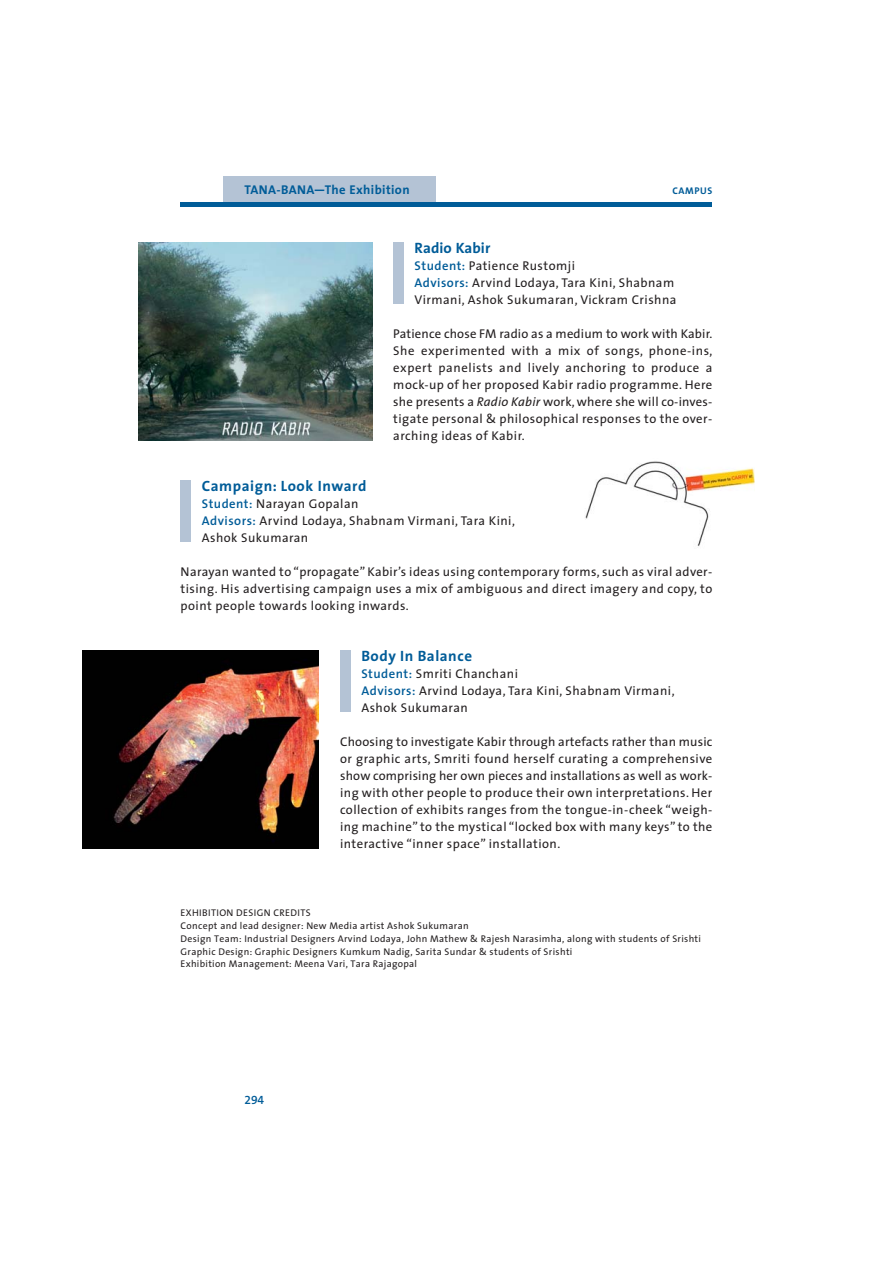
<style>
.page{position:relative;width:893px;height:1263px;background:#fff}
.page>*{position:absolute;margin:0;border:0;box-sizing:border-box;transform-origin:0 0}
.t1{font:700 15px "The Sans";letter-spacing:.035em;color:#005c98}
.t2{font:700 15px "The Sans";letter-spacing:.005em;color:#005c98}
.t3{font:12.75px/17px "The Sans";letter-spacing:.035em;color:#231f20}
.t4{font:700 12.75px "The Sans";letter-spacing:.03em;color:#005c98}
.t5{font:12px "The Sans Semi Bold Expert";color:#005c98}
.t6{font:9.75px/12.8px "The Sans";letter-spacing:.035em;color:#231f20}
.t7{font:700 9.75px "The Sans";letter-spacing:.06em;color:#005c98}
.s1{font-family:"The Sans Bold Expert";font-weight:400}
.s2{font-weight:600;color:#005c98}
.s3{font-style:italic}
</style>
<div class="page">
<img style="left:83px;top:651px;width:236px;height:197px">
<img style="left:585px;top:461px;width:170px;height:86px">
<div style="left:181px;top:481px;width:10px;height:61px;background:#b4c3d5"></div>
<div style="left:340px;top:651px;width:11px;height:61px;background:#b4c3d5"></div>
<hr style="left:181px;top:202px;width:531px;height:4px;background:#005c98">
<div style="left:223px;top:177px;width:213px;height:25px;background:#b4c3d5"></div>
<img style="left:138px;top:242px;width:234px;height:198px">
<div style="left:393px;top:242px;width:11px;height:62px;background:#b4c3d5"></div>
<p class="t4" style="left:244px;top:183px;width:167px">TANA-BANA<span class="s1">—</span>The Exhibition</p>
<p class="t7" style="left:672px;top:185px;width:41px">CAMPUS</p>
<p class="t2" style="left:414px;top:240px;width:77px">Radio Kabir</p>
<p class="t3" style="left:414px;top:259px;width:263px"><span class="s2">Student:</span> Patience Rustomji<br><span class="s2">Advisors:</span> Arvind Lodaya, Tara Kini, Shabnam<br>Virmani, Ashok Sukumaran, Vickram Crishna</p>
<p class="t3" style="left:393px;top:327px;width:320px;text-align:justify">Patience chose FM radio as a medium to work with Kabir.<br>She experimented with a mix of songs, phone-ins, expert panelists and lively anchoring to produce a mock-up of her proposed Kabir radio programme. Here she presents a <span class="s3">Radio Kabir</span> work, where she will co-inves&shy;tigate personal &amp; philosophical responses to the over&shy;arching ideas of Kabir.</p>
<p class="t1" style="left:202px;top:478px;width:166px">Campaign: Look Inward</p>
<p class="t3" style="left:202px;top:497px;width:314px"><span class="s2">Student:</span> Narayan Gopalan<br><span class="s2">Advisors:</span> Arvind Lodaya, Shabnam Virmani, Tara Kini,<br>Ashok Sukumaran</p>
<p class="t3" style="left:181px;top:565px;width:533px;text-align:justify">Narayan wanted to “propagate” Kabir’s ideas using contemporary forms, such as viral adver&shy;tising. His advertising campaign uses a mix of ambiguous and direct imagery and copy, to point people towards looking inwards.</p>
<p class="t1" style="left:361px;top:649px;width:112px">Body In Balance</p>
<p class="t3" style="left:361px;top:667px;width:314px"><span class="s2">Student:</span> Smriti Chanchani<br><span class="s2">Advisors:</span> Arvind Lodaya, Tara Kini, Shabnam Virmani,<br>Ashok Sukumaran</p>
<p class="t3" style="left:340px;top:735px;width:374px;text-align:justify">Choosing to investigate Kabir through artefacts rather than music or graphic arts, Smriti found herself curating a comprehensive show comprising her own pieces and installations as well as work&shy;ing with other people to produce their own interpretations. Her collection of exhibits ranges from the tongue-in-cheek “weigh&shy;ing machine” to the mystical “locked box with many keys” to the interactive “inner space” installation.</p>
<p class="t6" style="left:181px;top:908px;width:522px">EXHIBITION DESIGN CREDITS<br>Concept and lead designer: New Media artist Ashok Sukumaran<br>Design Team: Industrial Designers Arvind Lodaya, John Mathew &amp; Rajesh Narasimha, along with students of Srishti Graphic Design: Graphic Designers Kumkum Nadig, Sarita Sundar &amp; students of Srishti<br>Exhibition Management: Meena Vari, Tara Rajagopal</p>
<p class="t5" style="left:244px;top:1092px;width:21px">294</p>
</div>
